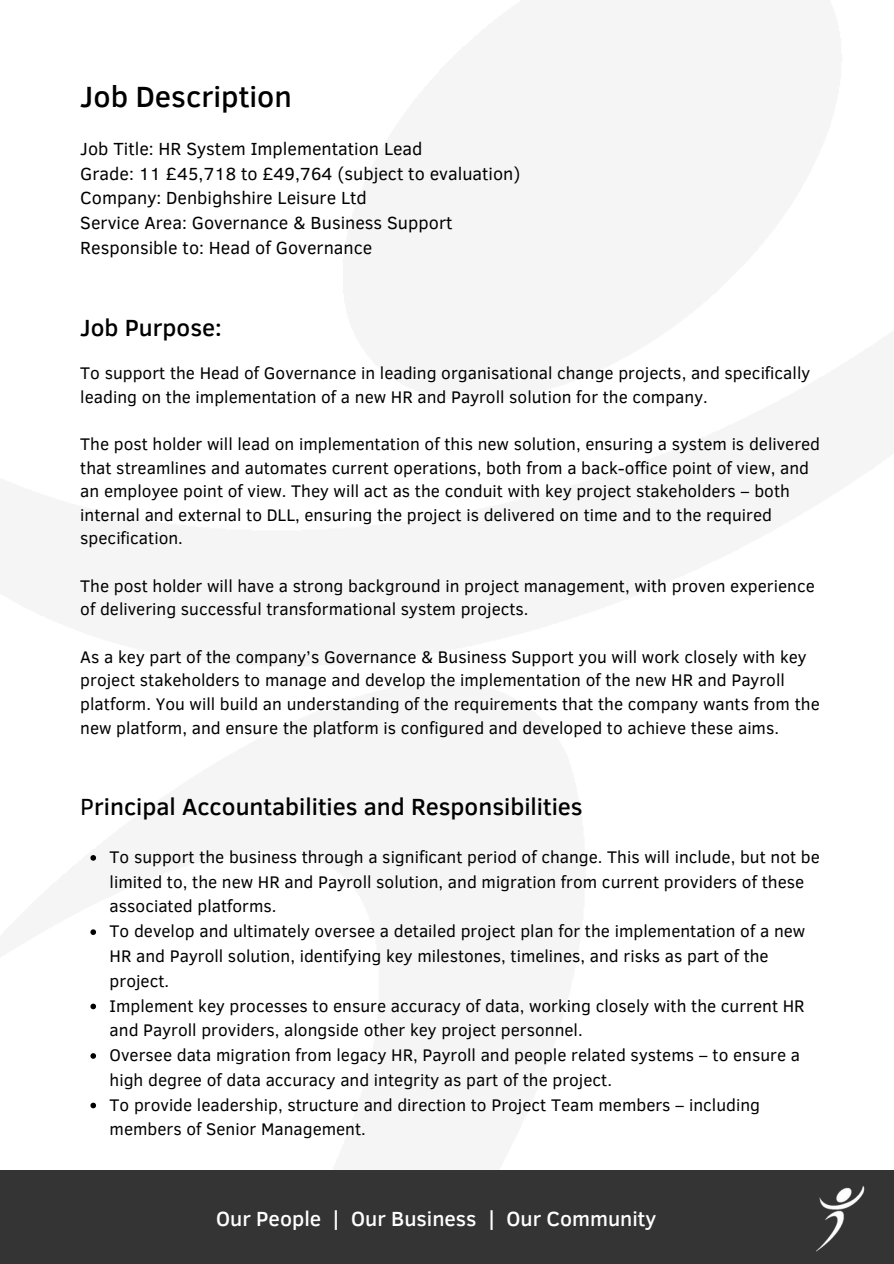
<style>
.page{position:relative;width:894px;height:1264px;background:#fff}
.page>*{position:absolute;margin:0;border:0;box-sizing:border-box;transform-origin:0 0}
.t1{font:500 30px "Clear Sans";color:#000}
.t2{font:500 24px "Clear Sans";color:#000}
.t3{font:500 21px "Clear Sans";color:#fff}
.t4{font:18px "Clear Sans";color:#000}
.t5{font:17.25px/23.7px "Clear Sans";color:#000}
.s1{font-weight:400}
</style>
<div class="page">
<svg style="left:90px;top:855px;width:6px;height:5px"></svg>
<svg style="left:90px;top:929px;width:6px;height:6px"></svg>
<svg style="left:90px;top:1003px;width:6px;height:6px"></svg>
<svg style="left:90px;top:1053px;width:6px;height:5px"></svg>
<svg style="left:90px;top:1102px;width:6px;height:6px"></svg>
<div style="left:0;top:1170px;width:893px;height:93px;background:#343434"></div>
<img style="left:816px;top:1186px;width:49px;height:66px">
<h1 class="t1" style="left:80px;top:74px;width:213px">Job Description</h1>
<p class="t4" style="left:80px;top:136px;width:344px">Job Title: HR System Implementation Lead</p>
<p class="t4" style="left:80px;top:160px;width:441px">Grade: 11 £45,718 to £49,764 (subject to evaluation)</p>
<p class="t4" style="left:80px;top:185px;width:288px">Company: Denbighshire Leisure Ltd</p>
<p class="t4" style="left:80px;top:210px;width:373px">Service Area: Governance &amp; Business Support</p>
<p class="t4" style="left:80px;top:235px;width:293px">Responsible to: Head of Governance</p>
<h2 class="t2" style="left:80px;top:310px;width:143px">Job Purpose:</h2>
<p class="t5" style="left:80px;top:360px;width:731px">To support the Head of Governance in leading organisational change projects, and specifically leading on the implementation of a new HR and Payroll solution for the company.</p>
<p class="t5" style="left:80px;top:431px;width:741px">The post holder will lead on implementation of this new solution, ensuring a system is delivered that streamlines and automates current operations, both from a back-office point of view, and an employee point of view. They will act as the conduit with key project stakeholders – both internal and external to DLL, ensuring the project is delivered on time and to the required specification.</p>
<p class="t5" style="left:80px;top:573px;width:735px">The post holder will have a strong background in project management, with proven experience of delivering successful transformational system projects.</p>
<p class="t5" style="left:80px;top:643px;width:740px">As a key part of the company’s Governance &amp; Business Support you will work closely with key project stakeholders to manage and develop the implementation of the new HR and Payroll platform. You will build an understanding of the requirements that the company wants from the new platform, and ensure the platform is configured and developed to achieve these aims.</p>
<h3 class="t2" style="left:80px;top:788px;width:504px"><span class="s1">P</span>rincipal Accountabilities and Responsibilities</h3>
<p class="t5" style="left:110px;top:843px;width:711px;line-height:24.8px">To support the business through a significant period of change. This will include, but not be limited to, the new HR and Payroll solution, and migration from current providers of these associated platforms.</p>
<p class="t5" style="left:110px;top:917px;width:697px;line-height:24.8px">To develop and ultimately oversee a detailed project plan for the implementation of a new<br>HR and Payroll solution, identifying key milestones, timelines, and risks as part of the project.</p>
<p class="t5" style="left:110px;top:992px;width:696px;line-height:24.8px">Implement key processes to ensure accuracy of data, working closely with the current HR and Payroll providers, alongside other key project personnel.</p>
<p class="t5" style="left:110px;top:1041px;width:691px;line-height:24.8px">Oversee data migration from legacy HR, Payroll and people related systems – to ensure a high degree of data accuracy and integrity as part of the project.</p>
<p class="t5" style="left:110px;top:1091px;width:651px;line-height:24.8px">To provide leadership, structure and direction to Project Team members – including members of Senior Management.</p>
<p class="t3" style="left:216px;top:1203px;width:441px">Our People | Our Business | Our Community</p>
</div>
